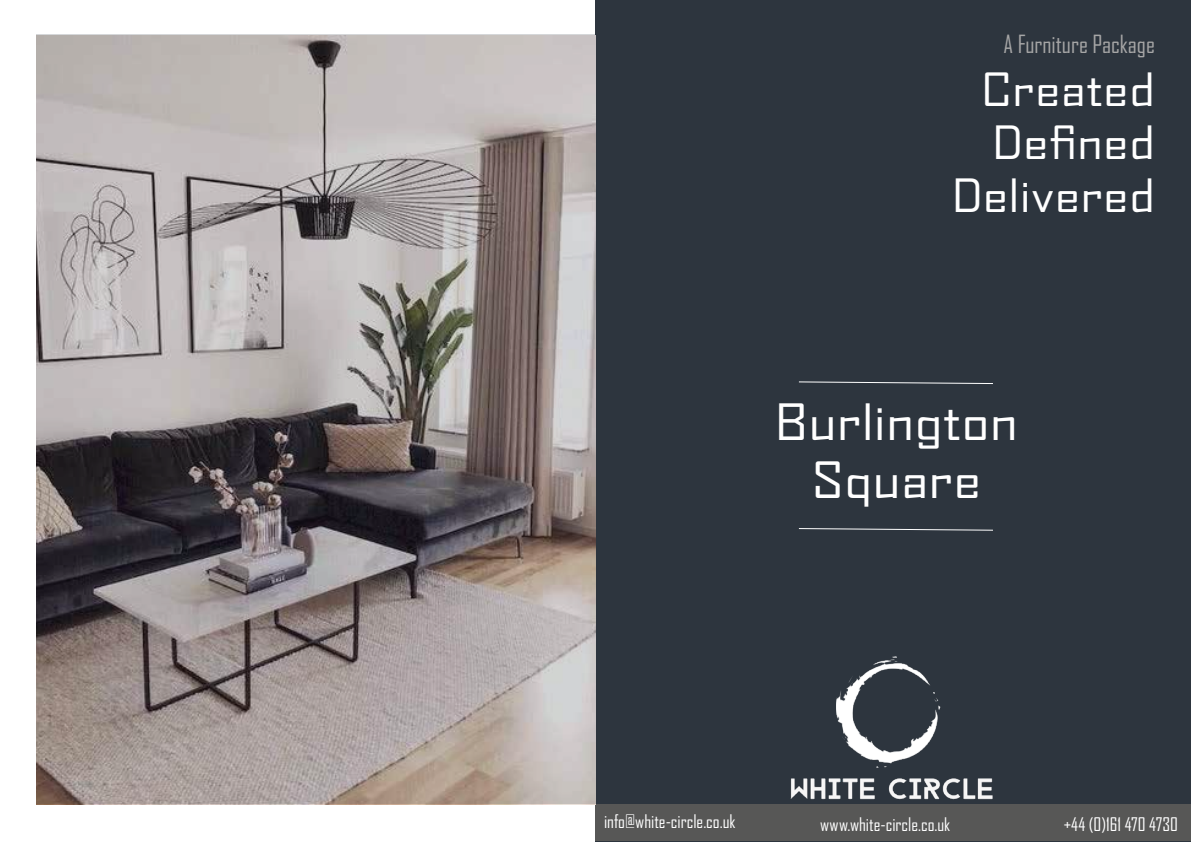
<style>
.page{position:relative;width:1191px;height:842px;background:#fff}
.page>*{position:absolute;margin:0;border:0;box-sizing:border-box;transform-origin:0 0}
.t1{font:expanded 48px/57.6px "Agency FB";color:#fff;text-align:center}
.t2{font:expanded 44px/52.8px "Agency FB";color:#fff;text-align:right}
.t3{font:24px "Agency FB";color:#a6a6a6}
.t4{font:18px "Agency FB";color:#fff}
</style>
<div class="page">
<div style="left:595px;top:0;width:596px;height:842px;background:#2d353e"></div>
<img style="left:836px;top:656px;width:105px;height:112px">
<img style="left:790px;top:778px;width:203px;height:22px">
<svg style="left:798px;top:528px;width:195px;height:3px"></svg>
<svg style="left:799px;top:381px;width:194px;height:3px"></svg>
<div style="left:595px;top:804px;width:596px;height:36px;background:#575756"></div>
<svg style="left:36px;top:34px;width:559px;height:770px;background:#9a9291"></svg>
<h3 class="t3" style="left:1003px;top:30px;width:153px">A Furniture Package</h3>
<h2 class="t2" style="left:951px;top:64px;width:205px">Created<br>Defined<br>Delivered</h2>
<h1 class="t1" style="left:775px;top:394px;width:245px">Burlington<br>Square</h1>
<p class="t4" style="left:604px;top:810px;width:133px">info@white-circle.co.uk</p>
<p class="t4" style="left:820px;top:813px;width:132px">www.white-circle.co.uk</p>
<p class="t4" style="left:1063px;top:813px;width:115px">+44 (0)161 470 4730</p>
</div>
